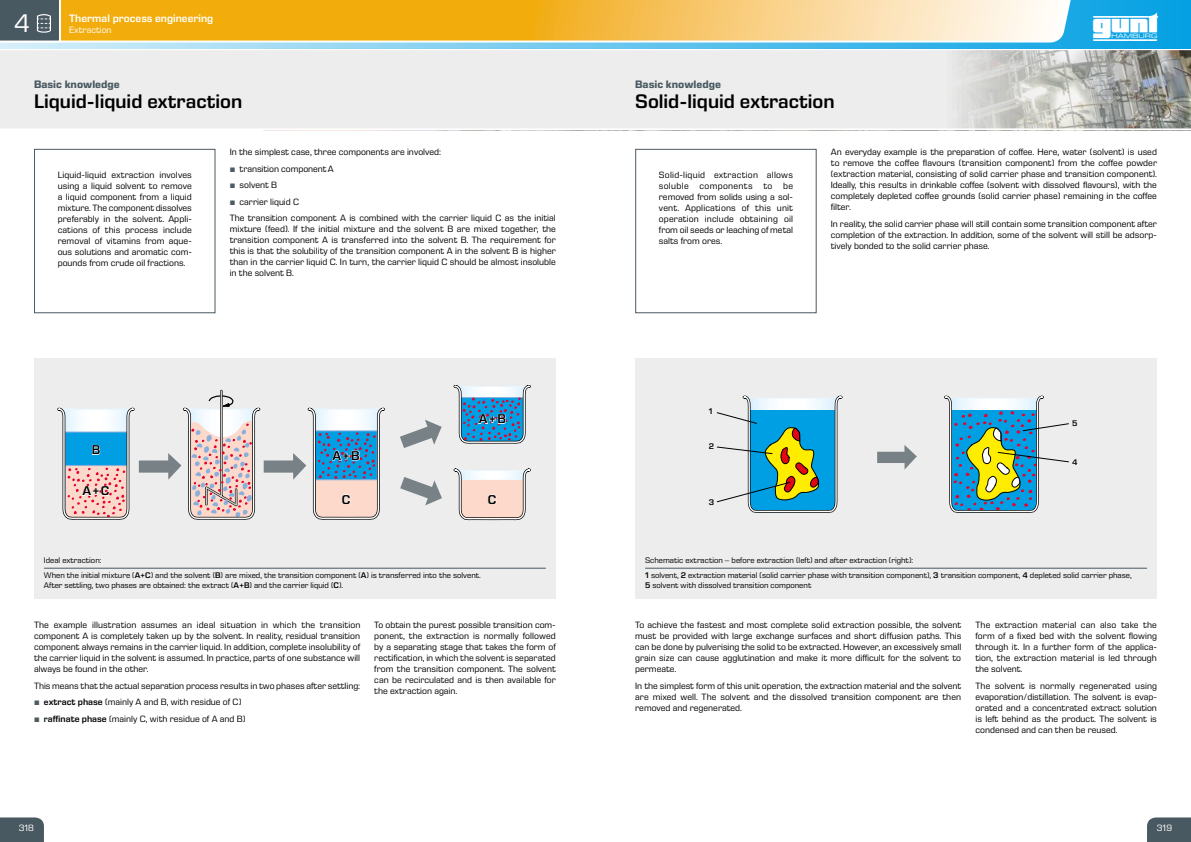
<style>
.page{position:relative;width:1191px;height:842px;background:#fff}
.page>*{position:absolute;margin:0;border:0;box-sizing:border-box;transform-origin:0 0}
.t1{font:700 39.8px "gunt 2 E Symbol";color:#fff}
.t2{font:26px "Eurostile Next LT Pro";color:#fff}
.t3{font:600 20px "Eurostile Next LT Pro";color:#000}
.t4{font:600 13px "Eurostile Next LT Pro";color:#000}
.t5{font:700 11px "Eurostile Next LT Pro";color:#495961}
.t6{font:600 11px "Eurostile Next LT Pro";color:#fff}
.t7{font:9.3px/11px "Eurostile Next LT Pro";color:#000;text-align:justify}
.t8{font:9.3px "Eurostile Next LT Pro";color:#fff}
.t9{font:8.3px/15px "Eurostile Next LT Pro";color:#000}
.t10{font:600 8.3px "Eurostile Next LT Pro";color:#000}
.s1{color:#4e5b61}
.s2{font-weight:600}
.s3{font-family:"Eurostile";font-weight:700}
</style>
<div class="page">
<svg style="left:0;top:48px;width:1191px;height:81px;fill:#ededed"></svg>
<div style="left:0;top:0;width:1191px;height:48px;background:linear-gradient(to right,#d7effa,#04a0e3)"></div>
<svg style="left:0;top:0;width:1075px;height:44px"></svg>
<svg style="left:0;top:0;width:61px;height:43px"></svg>
<div style="left:34px;top:358px;width:522px;height:241px;background:#ededed"></div>
<div style="left:635px;top:358px;width:522px;height:241px;background:#ededed"></div>
<svg style="left:716px;top:395px;width:353px;height:118px"></svg>
<div style="left:34px;top:149px;width:181px;height:164px;border:1px solid #495961"></div>
<div style="left:635px;top:149px;width:181px;height:164px;border:1px solid #495961"></div>
<hr style="left:44px;top:568px;width:502px;height:1px;background:#495961">
<hr style="left:645px;top:568px;width:502px;height:1px;background:#495961">
<svg style="left:453px;top:385px;width:78px;height:59px"></svg>
<svg style="left:57px;top:389px;width:385px;height:131px"></svg>
<svg style="left:453px;top:468px;width:78px;height:53px"></svg>
<svg style="left:1147px;top:817px;width:44px;height:25px"></svg>
<svg style="left:0;top:817px;width:44px;height:25px"></svg>
<svg style="left:1093px;top:16px;width:18px;height:25px"></svg>
<h2 class="t2" style="left:14px;top:9px;width:18px">4</h2>
<p class="t6" style="left:69px;top:12px;width:146px">Thermal process engineering</p>
<p class="t8" style="left:69px;top:24px;width:44px">Extraction</p>
<h1 class="t1" style="left:1111px;top:7px;width:51px">◆■▼</h1>
<p class="t5" style="left:34px;top:78px;width:87px">Basic knowledge</p>
<h3 class="t3" style="left:34px;top:90px;width:210px">Liquid-liquid extraction</h3>
<p class="t5" style="left:635px;top:78px;width:87px">Basic knowledge</p>
<h3 class="t3" style="left:635px;top:90px;width:201px">Solid-liquid extraction</h3>
<p class="t7" style="left:230px;top:147px;width:213px">In the simplest case, three components are involved:</p>
<p class="t7" style="left:230px;top:163px;width:106px"><span class="s1">•</span> transition component A</p>
<p class="t7" style="left:230px;top:180px;width:49px"><span class="s1">•</span> solvent B</p>
<p class="t7" style="left:230px;top:194px;width:327px;line-height:16.5px"><span class="s1">•</span> carrier liquid C<br>The transition component A is combined with the carrier liquid C as the initial</p>
<p class="t7" style="left:230px;top:224px;width:328px">mixture (feed). If the initial mixture and the solvent B are mixed together, the transition component A is transferred into the solvent B. The requirement for this is that the solubility of the transition component A in the solvent B is higher than in the carrier liquid C. In turn, the carrier liquid C should be almost insoluble in the solvent B.</p>
<p class="t7" style="left:58px;top:169px;width:136px">Liquid-liquid extraction involves using a liquid solvent to remove a liquid component from a liquid mixture. The component dissolves preferably in the solvent. Appli&shy;cations of this process include removal of vitamins from aque&shy;ous solutions and aromatic com&shy;pounds from crude oil fractions.</p>
<p class="t7" style="left:659px;top:169px;width:136px">Solid-liquid extraction allows soluble components to be removed from solids using a sol&shy;vent. Applications of this unit operation include obtaining oil from oil seeds or leaching of metal salts from ores.</p>
<p class="t7" style="left:831px;top:147px;width:328px">An everyday example is the preparation of coffee. Here, water (solvent) is used to remove the coffee flavours (transition component) from the coffee powder (extraction material, consisting of solid carrier phase and transition component).<br>Ideally, this results in drinkable coffee (solvent with dissolved flavours), with the completely depleted coffee grounds (solid carrier phase) remaining in the coffee filter.</p>
<p class="t7" style="left:831px;top:218px;width:328px">In reality, the solid carrier phase will still contain some transition component after completion of the extraction. In addition, some of the solvent will still be adsorp&shy;tively bonded to the solid carrier phase.</p>
<h3 class="t4" style="left:92px;top:443px;width:10px">B</h3>
<h3 class="t4" style="left:82px;top:484px;width:29px">A+C</h3>
<h3 class="t4" style="left:332px;top:448px;width:29px">A+B</h3>
<h3 class="t4" style="left:479px;top:412px;width:29px">A+B</h3>
<h3 class="t4" style="left:342px;top:492px;width:10px">C</h3>
<h3 class="t4" style="left:488px;top:492px;width:10px">C</h3>
<p class="t10" style="left:709px;top:406px;width:5px">1</p>
<p class="t10" style="left:709px;top:442px;width:7px">2</p>
<p class="t10" style="left:709px;top:498px;width:7px">3</p>
<p class="t10" style="left:1072px;top:418px;width:7px">5</p>
<p class="t10" style="left:1072px;top:458px;width:7px">4</p>
<p class="t9" style="left:44px;top:553px;width:438px">Ideal extraction:<br>When the initial mixture (<span class="s2">A+C</span>) and the solvent (<span class="s2">B</span>) are mixed, the transition component (<span class="s2">A</span>) is transferred into the solvent.</p>
<p class="t9" style="left:44px;top:577px;width:301px">After settling, two phases are obtained: the extract (<span class="s2">A+B</span>) and the carrier liquid (<span class="s2">C</span>).</p>
<p class="t9" style="left:645px;top:553px;width:488px">Schematic extraction – before extraction (left) and after extraction (right):<br><span class="s2">1</span> solvent, <span class="s2">2</span> extraction material (solid carrier phase with transition component), <span class="s2">3</span> transition component, <span class="s2">4</span> depleted solid carrier phase,</p>
<p class="t9" style="left:645px;top:577px;width:168px"><span class="s2">5</span> solvent with dissolved transition component</p>
<p class="t7" style="left:34px;top:619px;width:328px">The example illustration assumes an ideal situation in which the transition component A is completely taken up by the solvent. In reality, residual transition component always remains in the carrier liquid. In addition, complete insolubility of the carrier liquid in the solvent is assumed. In practice, parts of one substance will always be found in the other.</p>
<p class="t7" style="left:34px;top:680px;width:328px">This means that the actual separation process results in two phases after settling:</p>
<p class="t7" style="left:34px;top:697px;width:209px"><span class="s1">•</span> <span class="s3">e</span><span class="s2">xtract phase</span> (mainly A and B, with residue of C)</p>
<p class="t7" style="left:34px;top:713px;width:213px"><span class="s1">•</span> <span class="s3">r</span><span class="s2">affinate phase</span> (mainly C, with residue of A and B)</p>
<p class="t7" style="left:635px;top:619px;width:328px">To achieve the fastest and most complete solid extraction possible, the solvent must be provided with large exchange surfaces and short diffusion paths. This can be done by pulverising the solid to be extracted. However, an excessively small grain size can cause agglutination and make it more difficult for the solvent to permeate.</p>
<p class="t7" style="left:635px;top:680px;width:327px">In the simplest form of this unit operation, the extraction material and the solvent are mixed well. The solvent and the dissolved transition component are then removed and regenerated.</p>
<p class="t7" style="left:374px;top:619px;width:183px">To obtain the purest possible transition com&shy;ponent, the extraction is normally followed by a separating stage that takes the form of rectification, in which the solvent is separated from the transition component. The solvent can be recirculated and is then available for the extraction again.</p>
<p class="t7" style="left:975px;top:619px;width:183px">The extraction material can also take the form of a fixed bed with the solvent flowing through it. In a further form of the applica&shy;tion, the extraction material is led through the solvent.</p>
<p class="t7" style="left:975px;top:680px;width:183px">The solvent is normally regenerated using evaporation/distillation. The solvent is evap&shy;orated and a concentrated extract solution is left behind as the product. The solvent is condensed and can then be reused.</p>
<p class="t8" style="left:19px;top:823px;width:17px">318</p>
<p class="t8" style="left:1157px;top:823px;width:17px">319</p>
</div>
